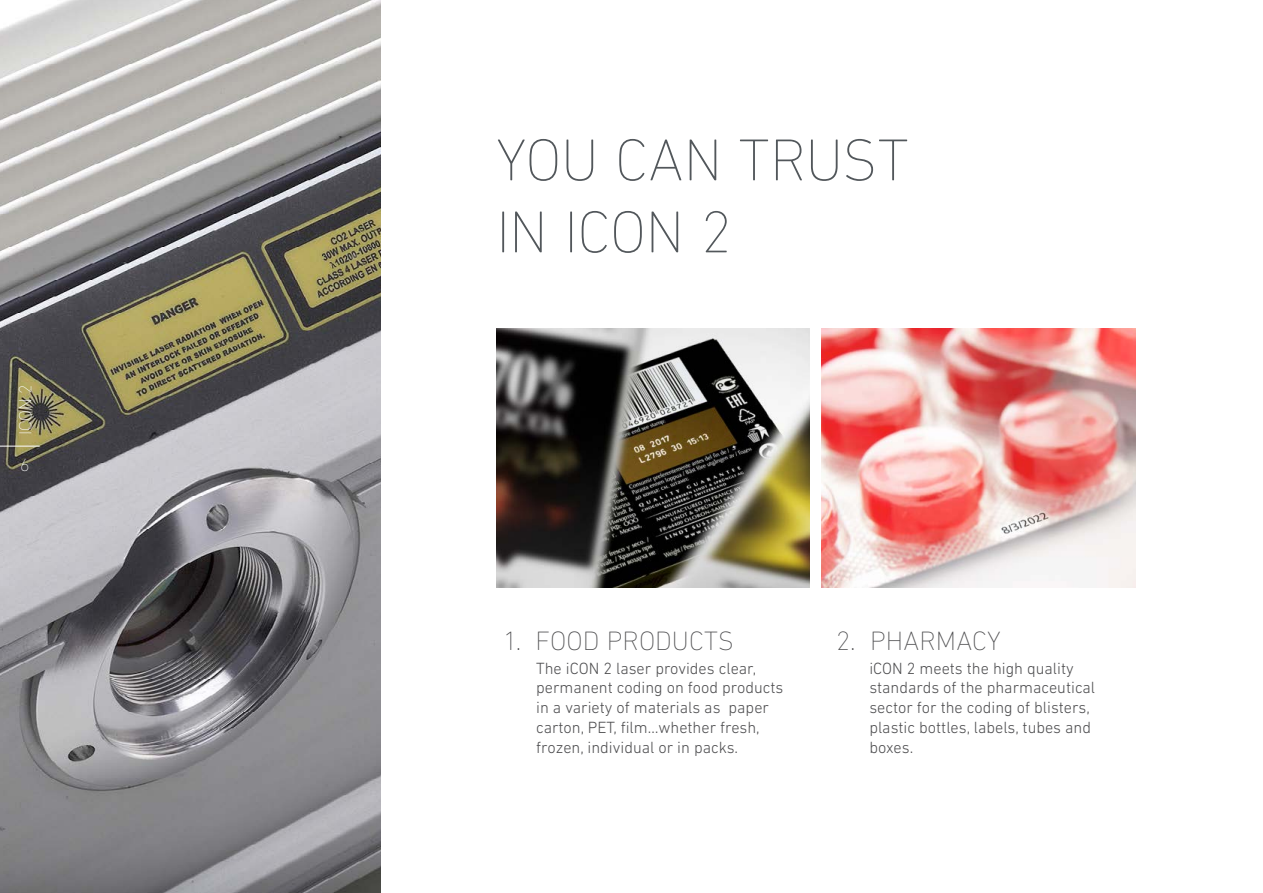
<style>
.page{position:relative;width:1263px;height:893px;background:#fff}
.page>*{position:absolute;margin:0;border:0;box-sizing:border-box;transform-origin:0 0}
.t1{font:200 60px/72px "DIN Next LT Pro";letter-spacing:-.01em;color:#52575b}
.t2{font:200 27px "DIN Next LT Pro";color:#4d4d4f}
.t3{font:200 18px "DIN Next LT Pro";color:#fff}
.t4{font:300 16.5px/19.8px "DIN Next LT Pro";color:#4d4d4f}
</style>
<div class="page">
<img style="left:0;top:0;width:381px;height:893px">
<hr style="left:0;top:446px;width:40px;height:1px;background:#fff">
<img style="left:496px;top:329px;width:314px;height:258px">
<img style="left:822px;top:329px;width:313px;height:258px">
<p class="t3" style="left:15px;top:435px;width:52px;rotate:-90deg">ICON 2</p>
<p class="t3" style="left:20px;top:454px;width:11px">6</p>
<p class="t1" style="left:496px;top:123px;width:414px">YOU CAN TRUST<br>IN ICON 2</p>
<p class="t2" style="left:503px;top:625px;width:232px">1. FOOD PRODUCTS</p>
<p class="t4" style="left:536px;top:658px;width:249px">The iCON 2 laser provides clear, permanent coding on food products in a variety of materials as paper carton, PET, film…whether fresh, frozen, individual or in packs.</p>
<p class="t2" style="left:836px;top:625px;width:166px">2. PHARMACY</p>
<p class="t4" style="left:869px;top:658px;width:227px">iCON 2 meets the high quality standards of the pharmaceutical sector for the coding of blisters, plastic bottles, labels, tubes and boxes.</p>
</div>
